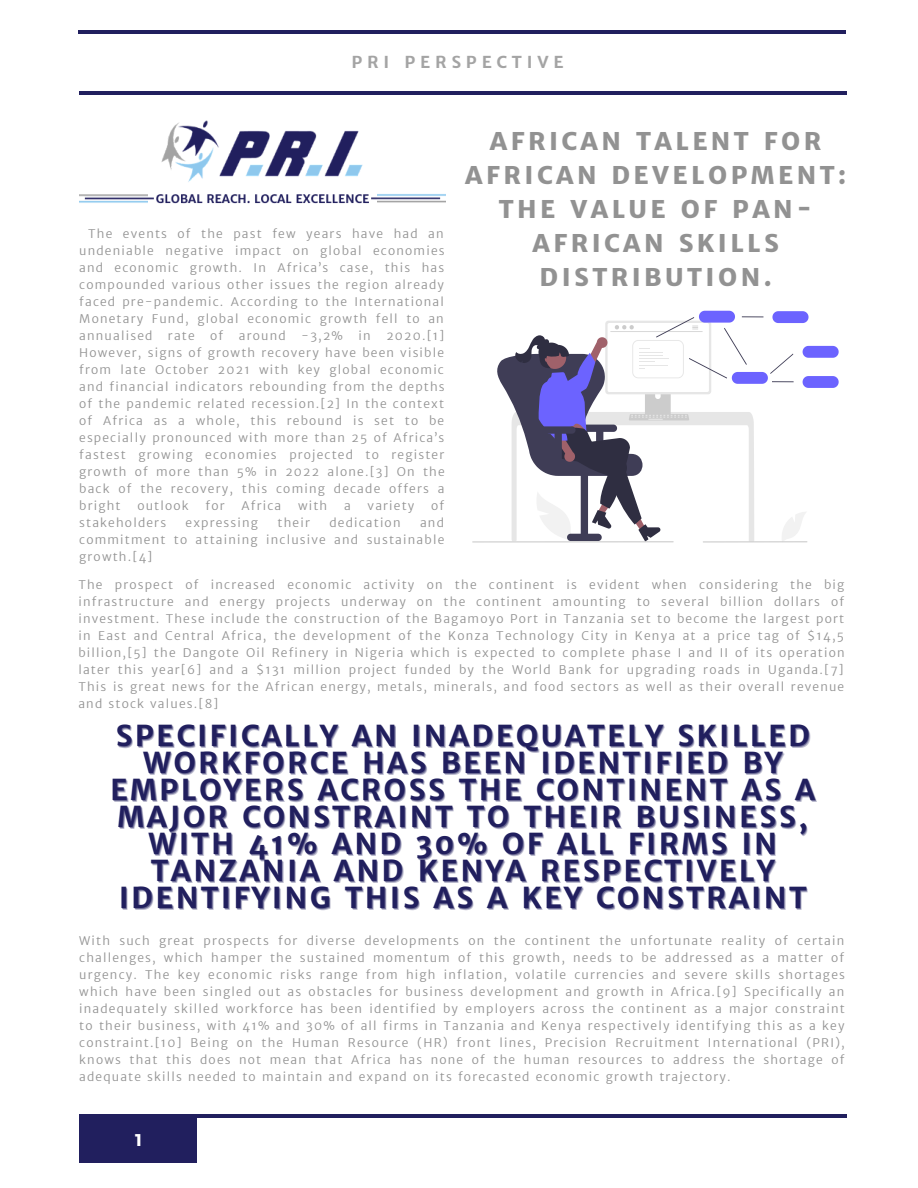
<style>
.page{position:relative;width:918px;height:1188px;background:#fff}
.page>*{position:absolute;margin:0;border:0;box-sizing:border-box;transform-origin:0 0}
.t1{font:700 28.95px/27px "Merriweather Sans";letter-spacing:.08em;color:#211f5e;text-align:center}
.t2{font:800 24.6px/34px "Merriweather Sans";letter-spacing:.14em;color:#929292;text-align:center}
.t3{font:700 16.95px "Montserrat";color:#fff}
.t4{font:700 16.5px "Merriweather Sans";letter-spacing:.29em;color:#a4a4a4}
.t5{font:300 12px/17px "Merriweather Sans";letter-spacing:.1em;color:#929292;text-align:justify}
</style>
<div class="page">
<div style="left:79px;top:1115px;width:118px;height:47px;background:#211f5e"></div>
<hr style="left:79px;top:1114px;width:768px;height:4px;background:#211f5e">
<hr style="left:79px;top:30px;width:767px;height:4px;background:#211f5e">
<hr style="left:79px;top:91px;width:767px;height:4px;background:#211f5e">
<img style="left:79px;top:120px;width:367px;height:84px">
<svg style="left:472px;top:311px;width:367px;height:231px"></svg>
<p class="t4" style="left:351px;top:52px;width:214px">PRI PERSPECTIVE</p>
<p class="t5" style="left:79px;top:225px;width:367px;text-indent:9px">The events of the past few years have had an undeniable negative impact on global economies and economic growth. In Africa’s case, this has compounded various other issues the region already faced pre-pandemic. According to the International Monetary Fund, global economic growth fell to an annualised</p>
<p class="t5" style="left:79px;top:327px;width:367px;text-indent:307px">2020.[1] However, signs of growth recovery have been visible from late October 2021 with key global economic and financial indicators rebounding from the depths of the pandemic related recession.[2] In the context of Africa as a whole, this rebound is set to be especially pronounced with more than 25 of Africa’s fastest growing economies projected to register growth of more than 5% in 2022 alone.[3] On the back of the recovery, this coming decade offers a bright</p>
<p class="t5" style="left:168px;top:327px;width:28px">rate</p>
<p class="t5" style="left:210px;top:327px;width:15px">of</p>
<p class="t5" style="left:239px;top:327px;width:48px">around</p>
<p class="t5" style="left:301px;top:327px;width:43px">-3,2%</p>
<p class="t5" style="left:359px;top:327px;width:14px">in</p>
<p class="t5" style="left:137px;top:497px;width:53px">outlook</p>
<p class="t5" style="left:206px;top:497px;width:21px">for</p>
<p class="t5" style="left:241px;top:497px;width:41px">Africa</p>
<p class="t5" style="left:298px;top:497px;width:31px">with</p>
<p class="t5" style="left:344px;top:497px;width:8px">a</p>
<p class="t5" style="left:368px;top:497px;width:48px">variety</p>
<p class="t5" style="left:431px;top:497px;width:15px">of</p>
<p class="t5" style="left:79px;top:514px;width:88px">stakeholders</p>
<p class="t5" style="left:186px;top:514px;width:74px">expressing</p>
<p class="t5" style="left:278px;top:514px;width:34px">their</p>
<p class="t5" style="left:329px;top:514px;width:73px">dedication</p>
<p class="t5" style="left:79px;top:514px;width:367px;text-indent:341px">and commitment to attaining inclusive and sustainable growth.[4]</p>
<p class="t2" style="left:465px;top:124px;width:382px">AFRICAN TALENT FOR<br>AFRICAN DEVELOPMENT:<br>THE VALUE OF PAN-<br>AFRICAN SKILLS<br>DISTRIBUTION.</p>
<p class="t5" style="left:78px;top:576px;width:768px">The prospect of increased economic activity on the continent is evident when considering the big infrastructure and energy projects underway on the continent amounting to several billion dollars of investment. These include the construction of the Bagamoyo Port in Tanzania set to become the largest port in East and Central Africa, the development of the Konza Technology City in Kenya at a price tag of $14,5 billion,[5] the Dangote Oil Refinery in Nigeria which is expected to complete phase I and II of its operation later this year[6] and a $131 million project funded by the World Bank for upgrading roads in Uganda.[7] This is great news for the African energy, metals, minerals, and food sectors as well as their overall revenue and stock values.[8]</p>
<p class="t1" style="left:110px;top:722px;width:707px">SPECIFICALLY AN INADEQUATELY SKILLED WORKFORCE HAS BEEN IDENTIFIED BY EMPLOYERS ACROSS THE CONTINENT AS A MAJOR CONSTRAINT TO THEIR BUSINESS, WITH 41% AND 30% OF ALL FIRMS IN TANZANIA AND KENYA RESPECTIVELY IDENTIFYING THIS AS A KEY CONSTRAINT</p>
<p class="t5" style="left:79px;top:932px;width:767px">With such great prospects for diverse developments on the continent the unfortunate reality of certain challenges, which hamper the sustained momentum of this growth, needs to be addressed as a matter of urgency. The key economic risks range from high inflation, volatile currencies and severe skills shortages which have been singled out as obstacles for business development and growth in Africa.[9] Specifically an inadequately skilled workforce has been identified by employers across the continent as a major constraint to their business, with 41% and 30% of all firms in Tanzania and Kenya respectively identifying this as a key constraint.[10] Being on the Human Resource (HR) front lines, Precision Recruitment International (PRI), knows that this does not mean that Africa has none of the human resources to address the shortage of adequate skills needed to maintain and expand on its forecasted economic growth trajectory.</p>
<p class="t3" style="left:135px;top:1129px;width:8px">1</p>
</div>
